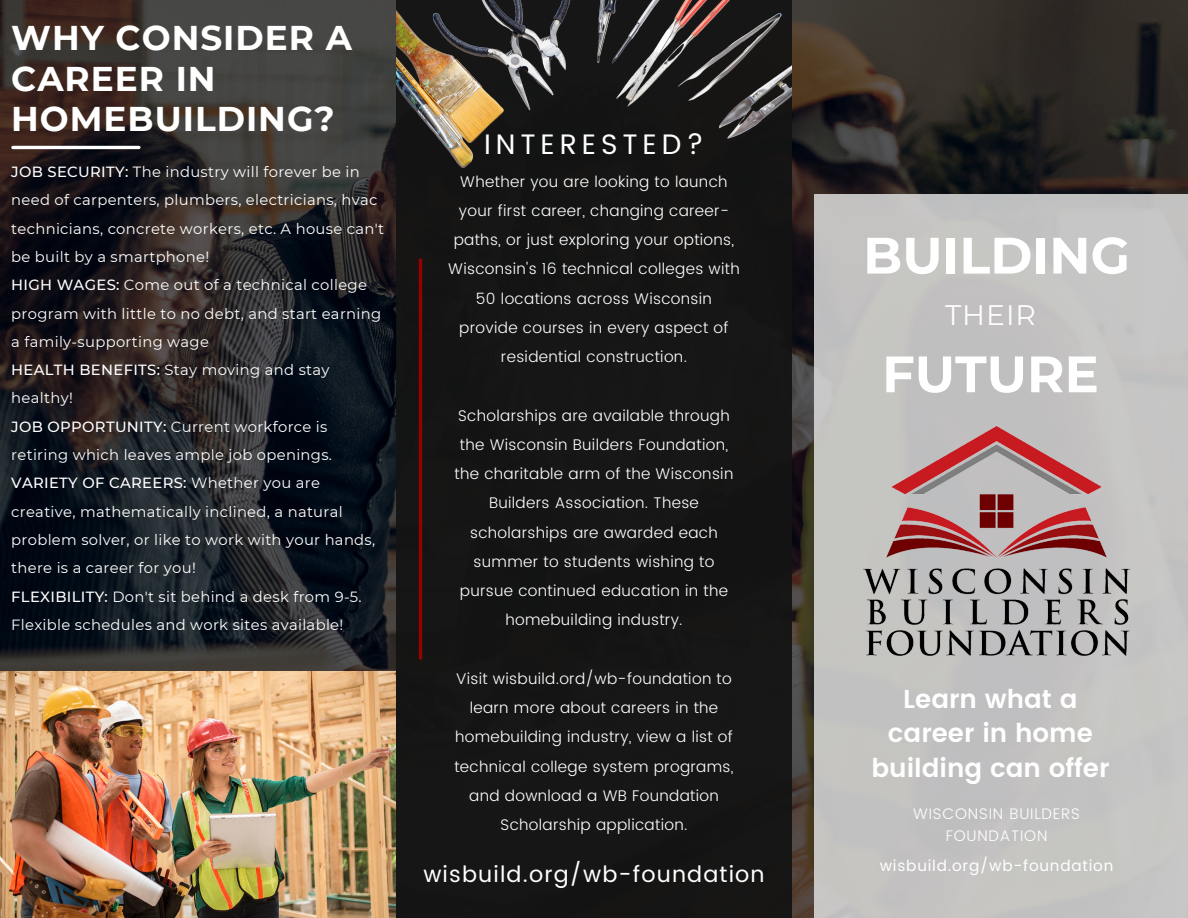
<style>
.page{position:relative;width:1188px;height:918px;background:#fff}
.page>*{position:absolute;margin:0;border:0;box-sizing:border-box;transform-origin:0 0}
.t1{font:700 51.15px "Montserrat";color:#fff}
.t2{font:700 34.35px/40.7px "Montserrat";letter-spacing:.03em;color:#fff}
.t3{font:28.2px "Poppins";letter-spacing:.175em;color:#fff}
.t4{font:28.2px "Montserrat";letter-spacing:.035em;color:#fff}
.t5{font:600 25.95px/34.7px "Poppins";color:#fff;text-align:center}
.t6{font:22.35px "Poppins";letter-spacing:.05em;color:#fff}
.t7{font:300 15.45px/29.2px "Poppins";letter-spacing:.02em;color:#fff;text-align:center}
.t8{font:300 15.3px/21.3px "Poppins";letter-spacing:.05em;color:#fff;text-align:center}
.t9{font:15.3px "Poppins";letter-spacing:.05em;color:#fff}
.t10{font:14.7px/28.3px "Montserrat";letter-spacing:.02em;color:#fff}
.s1{font-weight:500}
</style>
<div class="page">
<img style="left:0;top:0;width:1188px;height:918px">
<div style="left:396px;top:0;width:396px;height:918px;background:#141414"></div>
<div style="left:814px;top:195px;width:374px;height:723px;background:#c5c4c1"></div>
<hr style="left:13px;top:146px;width:126px;height:3px;background:#fff">
<hr style="left:419px;top:260px;width:3px;height:398px;background:#980000">
<img style="left:864px;top:426px;width:265px;height:230px">
<img style="left:396px;top:0;width:396px;height:168px">
<img style="left:0;top:672px;width:396px;height:246px">
<p class="t2" style="left:11px;top:17px;width:342px">WHY CONSIDER A<br>CAREER IN<br>HOMEBUILDING?</p>
<p class="t10" style="left:11px;top:158px;width:374px"><span class="s1">JOB SECURITY:</span> The industry will forever be in need of carpenters, plumbers, electricians, hvac technicians, concrete workers, etc. A house can't be built by a smartphone!</p>
<p class="t10" style="left:11px;top:271px;width:372px"><span class="s1">HIGH WAGES:</span> Come out of a technical college program with little to no debt, and start earning a family-supporting wage</p>
<p class="t10" style="left:11px;top:356px;width:320px"><span class="s1">HEALTH BENEFITS:</span> Stay moving and stay healthy!</p>
<p class="t10" style="left:11px;top:412px;width:322px"><span class="s1">JOB OPPORTUNITY:</span> Current workforce is retiring which leaves ample job openings.</p>
<p class="t10" style="left:11px;top:469px;width:366px"><span class="s1">VARIETY OF CAREERS:</span> Whether you are creative, mathematically inclined, a natural problem solver, or like to work with your hands, there is a career for you!</p>
<p class="t10" style="left:11px;top:582px;width:352px"><span class="s1">FLEXIBILITY:</span> Don't sit behind a desk from 9-5.<br>Flexible schedules and work sites available!</p>
<p class="t3" style="left:484px;top:128px;width:221px">INTERESTED?</p>
<p class="t7" style="left:448px;top:167px;width:293px">Whether you are looking to launch your first career, changing career&shy;paths, or just exploring your options, Wisconsin's 16 technical colleges with 50 locations across Wisconsin provide courses in every aspect of residential construction.</p>
<p class="t7" style="left:455px;top:401px;width:280px">Scholarships are available through the Wisconsin Builders Foundation, the charitable arm of the Wisconsin<br>Builders Association. These scholarships are awarded each summer to students wishing to pursue continued education in the homebuilding industry.</p>
<p class="t7" style="left:454px;top:664px;width:281px">Visit wisbuild.ord/wb-foundation to learn more about careers in the homebuilding industry, view a list of technical college system programs, and download a WB Foundation Scholarship application.</p>
<p class="t6" style="left:423px;top:861px;width:343px">wisbuild.org/wb-foundation</p>
<p class="t1" style="left:863px;top:224px;width:268px">BUILDING</p>
<p class="t4" style="left:945px;top:298px;width:92px">THEIR</p>
<p class="t1" style="left:882px;top:343px;width:218px">FUTURE</p>
<p class="t5" style="left:871px;top:681px;width:240px">Learn what a career in home building can offer</p>
<p class="t8" style="left:913px;top:804px;width:168px">WISCONSIN BUILDERS<br>FOUNDATION</p>
<p class="t9" style="left:880px;top:857px;width:235px">wisbuild.org/wb-foundation</p>
</div>
